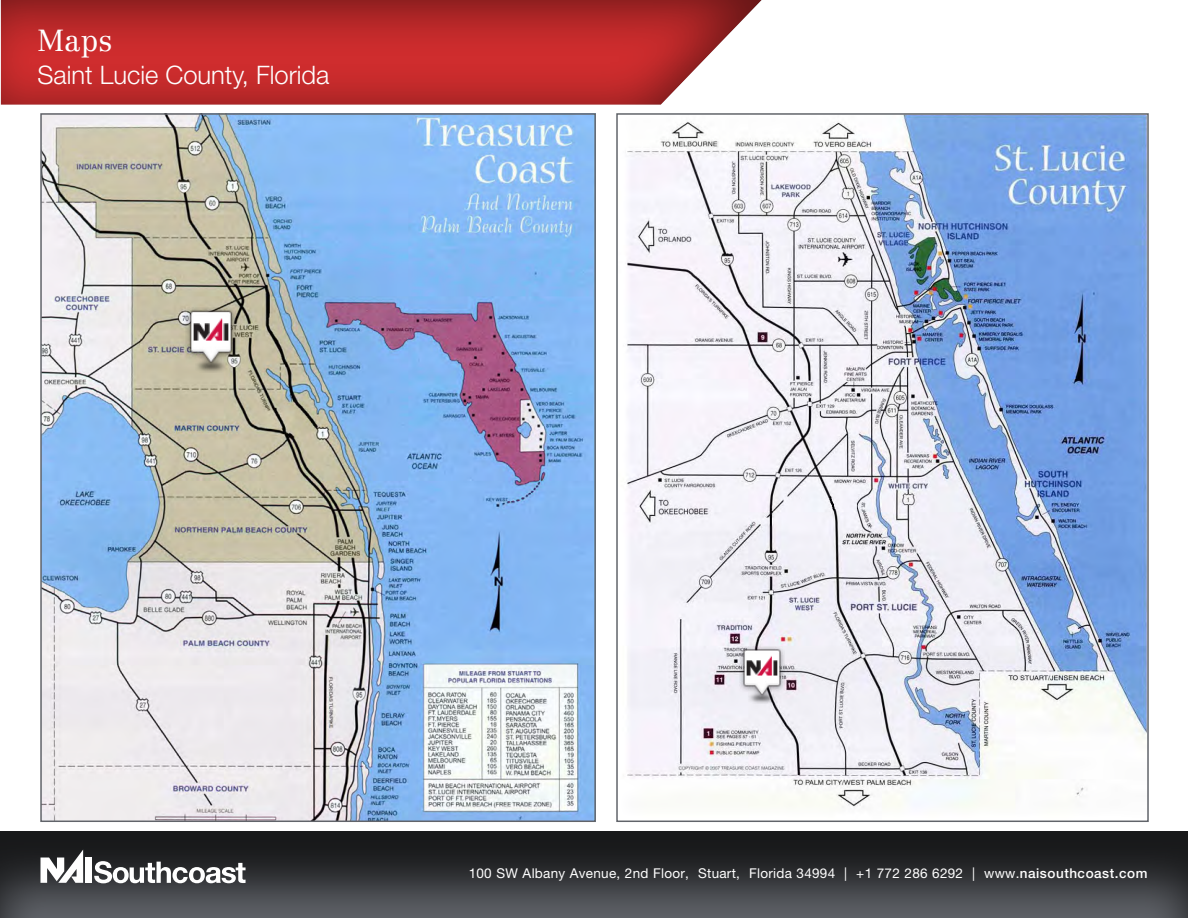
<style>
.page{position:relative;width:1188px;height:918px;background:#fff}
.page>*{position:absolute;margin:0;border:0;box-sizing:border-box;transform-origin:0 0}
.t1{font:300 30px "Centennial LT Std";color:#fff}
.t2{font:300 25.5px "Helvetica Neue LT Std";color:#fff}
.t3{font:13.5px "Helvetica Neue LT Std";letter-spacing:.02em;color:#fff}
.s1{font-weight:500}
</style>
<div class="page">
<div style="left:0;top:0;width:775px;height:106px;background:#000;opacity:.51"></div>
<div style="left:0;top:829px;width:1188px;height:89px;background:#000;opacity:.75"></div>
<div style="left:85px;top:858px;width:7px;height:25px;background:#fff"></div>
<svg style="left:40px;top:850px;width:43px;height:33px"></svg>
<svg style="left:94px;top:861px;width:152px;height:22px"></svg>
<img style="left:43px;top:116px;width:550px;height:703px">
<img style="left:186px;top:307px;width:51px;height:65px">
<img style="left:626px;top:116px;width:520px;height:692px">
<img style="left:740px;top:647px;width:45px;height:56px">
<h1 class="t1" style="left:37px;top:22px;width:77px">Maps</h1>
<h2 class="t2" style="left:37px;top:59px;width:293px">Saint Lucie County, Florida</h2>
<p class="t3" style="left:469px;top:865px;width:680px">100 SW Albany Avenue, 2nd Floor, Stuart, Florida 34994 | +1 772 286 6292 | www.<span class="s1">naisouthcoast.com</span></p>
</div>
